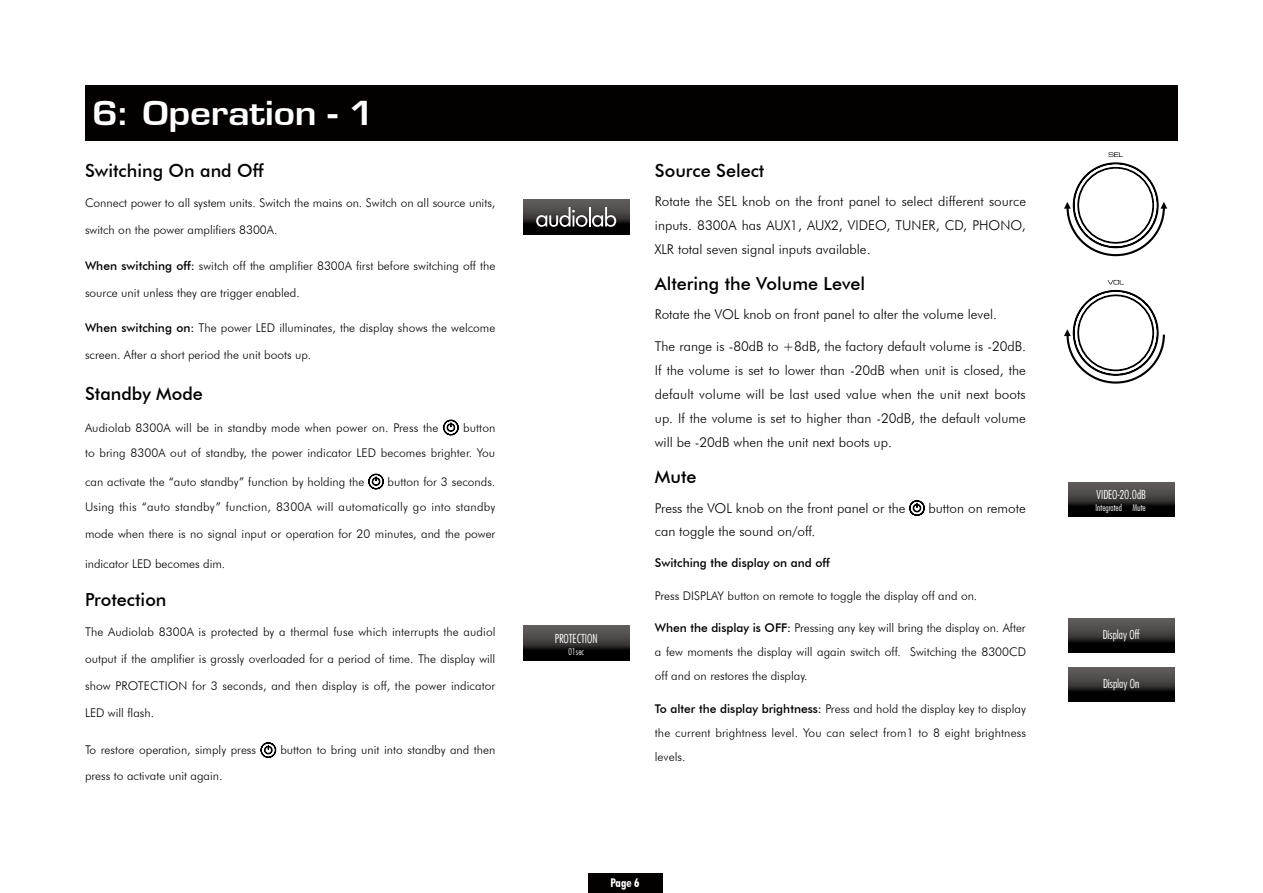
<style>
.page{position:relative;width:1263px;height:893px;background:#fff}
.page>*{position:absolute;margin:0;border:0;box-sizing:border-box;transform-origin:0 0}
.t1{font:36px "Eurostile Ext Bo";letter-spacing:-.005em;color:#fff}
.t2{font:500 18px "Futura BT";color:#000}
.t3{font:300 13.5px/24px "Futura BT";color:#000;text-align:justify}
.t4{font:300 12px/24px "Futura BT";color:#000;text-align:justify}
.t5{font:300 12px/25.3px "Futura BT";letter-spacing:.02em;color:#000;text-align:right}
.t6{font:300 condensed 12px "Futura";color:#fff}
.t7{font:500 12px "Futura BT";color:#000}
.t8{font:700 condensed 12px "Futura BT";color:#fff}
.t9{font:300 condensed 9px "Futura";color:#fff}
.s1{font-weight:500}
</style>
<div class="page">
<div style="left:588px;top:873px;width:74px;height:20px;background:#040000"></div>
<div style="left:85px;top:85px;width:1093px;height:55px;background:#040000"></div>
<svg style="left:909px;top:500px;width:16px;height:16px"></svg>
<svg style="left:443px;top:420px;width:16px;height:15px"></svg>
<svg style="left:368px;top:474px;width:16px;height:15px"></svg>
<svg style="left:261px;top:742px;width:15px;height:16px"></svg>
<div style="left:523px;top:200px;width:106px;height:34px;background:linear-gradient(to bottom,#706b6b,#000)"></div>
<svg style="left:536px;top:207px;width:80px;height:20px"></svg>
<svg style="left:523px;top:626px;width:106px;height:34px;background:#312e2e"></svg>
<svg style="left:1108px;top:152px;width:15px;height:5px"></svg>
<svg style="left:1064px;top:163px;width:103px;height:94px"></svg>
<svg style="left:1107px;top:280px;width:17px;height:4px"></svg>
<svg style="left:1064px;top:290px;width:101px;height:94px"></svg>
<svg style="left:1068px;top:482px;width:106px;height:34px;background:#322f2f"></svg>
<svg style="left:1068px;top:619px;width:106px;height:34px;background:#302e2d"></svg>
<svg style="left:1068px;top:668px;width:106px;height:34px;background:#302d2d"></svg>
<h1 class="t1" style="left:92px;top:98px;width:284px">6: Operation - 1</h1>
<h2 class="t2" style="left:85px;top:160px;width:180px">Switching On and Off</h2>
<p class="t4" style="left:85px;top:191px;width:412px">Connect power to all system units. Switch the mains on. Switch on all source units,</p>
<p class="t4" style="left:85px;top:218px;width:194px">switch on the power amplifiers 8300A.</p>
<p class="t4" style="left:85px;top:253px;width:412px"><span class="s1">When switching off:</span> switch off the amplifier 8300A first before switching off the</p>
<p class="t4" style="left:85px;top:280px;width:216px">source unit unless they are trigger enabled.</p>
<p class="t4" style="left:85px;top:316px;width:412px"><span class="s1">When switching on:</span> The power LED illuminates, the display shows the welcome</p>
<p class="t4" style="left:85px;top:343px;width:228px">screen. After a short period the unit boots up.</p>
<h2 class="t2" style="left:85px;top:383px;width:119px">Standby Mode</h2>
<p class="t4" style="left:85px;top:415px;width:355px">Audiolab 8300A will be in standby mode when power on. Press the</p>
<p class="t4" style="left:85px;top:415px;width:412px;line-height:25.3px;text-align:right">button<br>to bring 8300A out of standby, the power indicator LED becomes brighter. You</p>
<p class="t4" style="left:85px;top:469px;width:281px">can activate the “auto standby” function by holding the</p>
<p class="t5" style="left:85px;top:469px;width:412px">button for 3 seconds.<br>Using this “auto standby” function, 8300A will automatically go into standby</p>
<p class="t4" style="left:85px;top:522px;width:412px">mode when there is no signal input or operation for 20 minutes, and the power</p>
<p class="t4" style="left:85px;top:552px;width:142px">indicator LED becomes dim.</p>
<h2 class="t2" style="left:85px;top:589px;width:83px">Protection</h2>
<p class="t4" style="left:85px;top:620px;width:412px">The Audiolab 8300A is protected by a thermal fuse which interrupts the audiol</p>
<p class="t4" style="left:85px;top:647px;width:412px">output if the amplifier is grossly overloaded for a period of time. The display will</p>
<p class="t4" style="left:85px;top:674px;width:412px">show PROTECTION for 3 seconds, and then display is off, the power indicator</p>
<p class="t4" style="left:85px;top:701px;width:71px">LED will flash.</p>
<p class="t4" style="left:85px;top:738px;width:173px">To restore operation, simply press</p>
<p class="t4" style="left:280px;top:738px;width:216px">button to bring unit into standby and then</p>
<p class="t4" style="left:85px;top:763px;width:139px">press to activate unit again.</p>
<p class="t6" style="left:555px;top:631px;width:44px">PROTECTION</p>
<p class="t9" style="left:568px;top:646px;width:17px">01sec</p>
<h2 class="t2" style="left:655px;top:160px;width:111px">Source Select</h2>
<p class="t3" style="left:655px;top:189px;width:373px">Rotate the SEL knob on the front panel to select different source inputs. 8300A has AUX1, AUX2, VIDEO, TUNER, CD, PHONO, XLR total seven signal inputs available.</p>
<h2 class="t2" style="left:655px;top:273px;width:212px">Altering the Volume Level</h2>
<p class="t3" style="left:655px;top:302px;width:344px">Rotate the VOL knob on front panel to alter the volume level.</p>
<p class="t3" style="left:655px;top:334px;width:372px">The range is -80dB to +8dB, the factory default volume is -20dB.<br>If the volume is set to lower than -20dB when unit is closed, the default volume will be last used value when the unit next boots up. If the volume is set to higher than -20dB, the default volume will be -20dB when the unit next boots up.</p>
<h2 class="t2" style="left:655px;top:466px;width:43px">Mute</h2>
<p class="t3" style="left:655px;top:496px;width:252px">Press the VOL knob on the front panel or the</p>
<p class="t3" style="left:928px;top:496px;width:99px">button on remote</p>
<p class="t3" style="left:655px;top:519px;width:162px">can toggle the sound on/off.</p>
<p class="t7" style="left:655px;top:556px;width:177px">Switching the display on and off</p>
<p class="t4" style="left:655px;top:583px;width:324px">Press DISPLAY button on remote to toggle the display off and on.</p>
<p class="t4" style="left:655px;top:616px;width:373px"><span class="s1">When the display is OFF:</span> Pressing any key will bring the display on. After a few moments the display will again switch off. Switching the 8300CD off and on restores the display.</p>
<p class="t4" style="left:655px;top:696px;width:373px"><span class="s1">To alter the display brightness:</span> Press and hold the display key to display the current brightness level. You can select from1 to 8 eight brightness levels.</p>
<p class="t8" style="left:611px;top:876px;width:30px">Page 6</p>
<p class="t6" style="left:1096px;top:488px;width:51px">VIDEO-20.0dB</p>
<p class="t9" style="left:1095px;top:503px;width:52px">Integrated Mute</p>
<p class="t6" style="left:1103px;top:628px;width:39px">Display Off</p>
<p class="t6" style="left:1103px;top:677px;width:38px">Display On</p>
</div>
